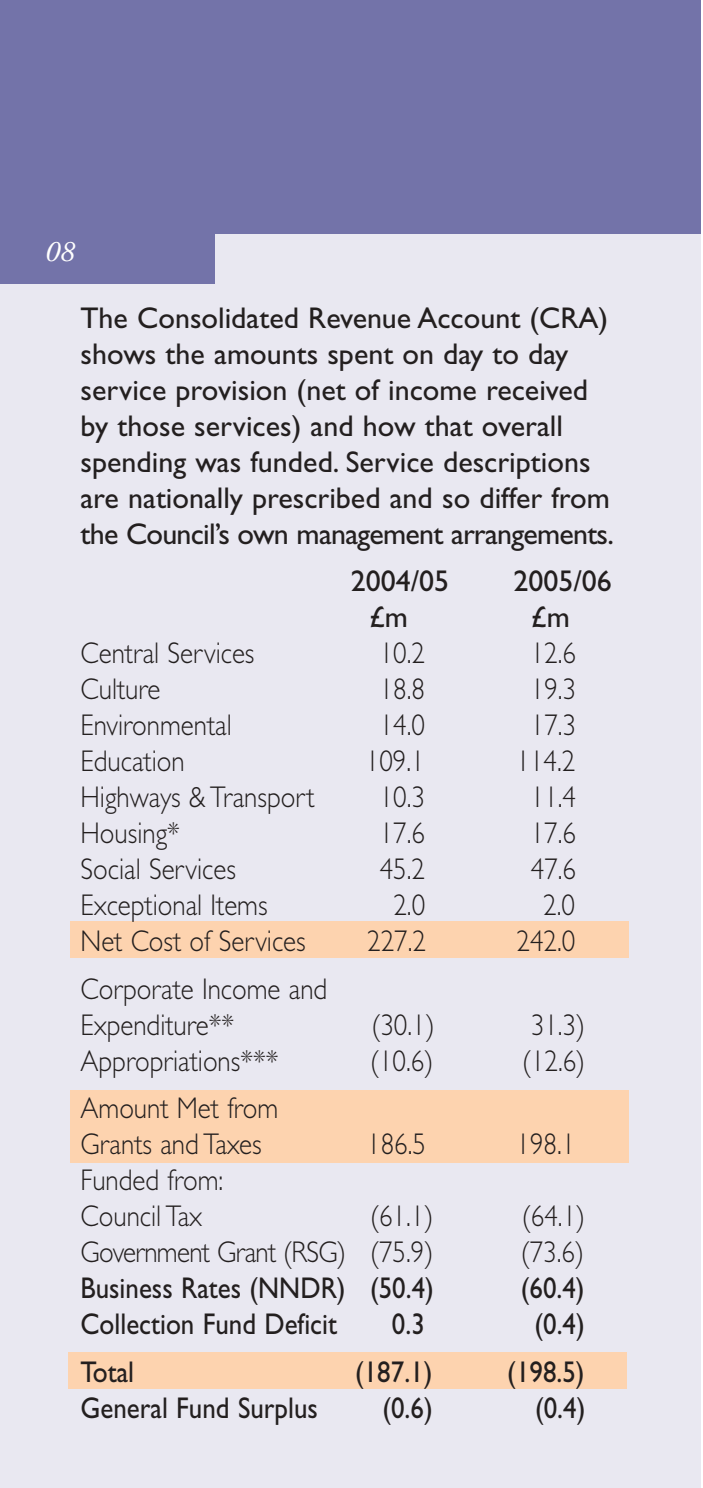
<style>
.page{position:relative;width:703px;height:1488px;background:#fff}
.page>*{position:absolute;margin:0;border:0;box-sizing:border-box;transform-origin:0 0}
.t1{font:300 30px/36px "Gill Sans";color:#231f1f;scale:.9 1}
.t2{font:30px/36px "Gill Sans";color:#231f1f}
.t3{font:30px "Gill Sans";color:#231f1f;scale:.9 1}
.t4{font:300 30px "Gill Sans";letter-spacing:-.025em;color:#231f1f;scale:.9 1}
.t5{font:italic 30px "Adobe Garamond";color:#fff}
</style>
<div class="page">
<div style="left:0;top:222px;width:700px;height:1265px;background:#e9e8f1"></div>
<div style="left:0;top:0;width:700px;height:234px;background:#7373a9"></div>
<div style="left:0;top:227px;width:214px;height:56px;background:#7373a9"></div>
<div style="left:70px;top:921px;width:559px;height:37px;background:#fdd3af"></div>
<div style="left:70px;top:1090px;width:559px;height:72px;background:#fdd3af"></div>
<div style="left:68px;top:1352px;width:558px;height:36px;background:#fdd3af"></div>
<p class="t5" style="left:45px;top:239px;width:31px">08</p>
<p class="t2" style="left:80px;top:303px;width:535px">The Consolidated Revenue Account (CRA) shows the amounts spent on day to day service provision (net of income received by those services) and how that overall spending was funded. Service descriptions are nationally prescribed and so differ from the Council’s own management arrangements.</p>
<p class="t2" style="left:350px;top:566px;width:100px">2004/05</p>
<p class="t2" style="left:513px;top:566px;width:100px">2005/06</p>
<p class="t2" style="left:369px;top:602px;width:41px">£m</p>
<p class="t2" style="left:530px;top:602px;width:41px">£m</p>
<p class="t1" style="left:80px;top:638px;width:195px">Central Services</p>
<p class="t1" style="left:379px;top:638px;width:52px">10.2</p>
<p class="t1" style="left:530px;top:638px;width:52px">12.6</p>
<p class="t1" style="left:80px;top:674px;width:90px">Culture</p>
<p class="t1" style="left:379px;top:674px;width:52px">18.8</p>
<p class="t1" style="left:530px;top:674px;width:52px">19.3</p>
<p class="t1" style="left:80px;top:710px;width:170px">Environmental</p>
<p class="t1" style="left:379px;top:710px;width:52px">14.0</p>
<p class="t1" style="left:530px;top:710px;width:52px">17.3</p>
<p class="t1" style="left:80px;top:746px;width:117px">Education</p>
<p class="t1" style="left:366px;top:746px;width:67px">109.1</p>
<p class="t1" style="left:516px;top:746px;width:67px">114.2</p>
<p class="t1" style="left:80px;top:782px;width:262px">Highways &amp; Transport</p>
<p class="t1" style="left:379px;top:782px;width:52px">10.3</p>
<p class="t1" style="left:530px;top:782px;width:52px">11.4</p>
<p class="t1" style="left:80px;top:818px;width:112px">Housing*</p>
<p class="t1" style="left:379px;top:818px;width:52px">17.6</p>
<p class="t1" style="left:530px;top:818px;width:52px">17.6</p>
<p class="t1" style="left:80px;top:854px;width:174px">Social Services</p>
<p class="t1" style="left:379px;top:854px;width:52px">45.2</p>
<p class="t1" style="left:530px;top:854px;width:52px">47.6</p>
<p class="t1" style="left:80px;top:890px;width:209px">Exceptional Items</p>
<p class="t1" style="left:393px;top:890px;width:37px">2.0</p>
<p class="t1" style="left:543px;top:890px;width:37px">2.0</p>
<p class="t1" style="left:80px;top:926px;width:252px">Net Cost of Services</p>
<p class="t1" style="left:367px;top:926px;width:67px">227.2</p>
<p class="t1" style="left:516px;top:926px;width:67px">242.0</p>
<p class="t1" style="left:80px;top:974px;width:276px">Corporate Income and<br>Expenditure**</p>
<p class="t1" style="left:371px;top:1010px;width:72px">(30.1)</p>
<p class="t1" style="left:530px;top:1010px;width:62px">31.3)</p>
<p class="t1" style="left:80px;top:1046px;width:221px">Appropriations***</p>
<p class="t1" style="left:370px;top:1046px;width:72px">(10.6)</p>
<p class="t1" style="left:522px;top:1046px;width:72px">(12.6)</p>
<p class="t1" style="left:80px;top:1093px;width:221px">Amount Met from<br>Grants and Taxes</p>
<p class="t1" style="left:367px;top:1129px;width:67px">186.5</p>
<p class="t1" style="left:516px;top:1129px;width:67px">198.1</p>
<p class="t1" style="left:80px;top:1165px;width:160px">Funded from:<br>Council Tax</p>
<p class="t1" style="left:370px;top:1201px;width:72px">(61.1)</p>
<p class="t1" style="left:522px;top:1201px;width:72px">(64.1)</p>
<p class="t4" style="left:80px;top:1241px;width:393px">Government Grant (RSG) (75.9)</p>
<p class="t1" style="left:520px;top:1237px;width:72px">(73.6)</p>
<p class="t3" style="left:80px;top:1277px;width:394px">Business Rates (NNDR) (50.4)</p>
<p class="t3" style="left:520px;top:1277px;width:72px">(60.4)</p>
<p class="t3" style="left:80px;top:1313px;width:286px">Collection Fund Deficit</p>
<p class="t3" style="left:392px;top:1313px;width:38px">0.3</p>
<p class="t3" style="left:534px;top:1313px;width:57px">(0.4)</p>
<p class="t3" style="left:80px;top:1361px;width:61px">Total</p>
<p class="t3" style="left:355px;top:1361px;width:87px">(187.1)</p>
<p class="t3" style="left:507px;top:1361px;width:87px">(198.5)</p>
<p class="t3" style="left:80px;top:1397px;width:265px">General Fund Surplus</p>
<p class="t3" style="left:382px;top:1397px;width:57px">(0.6)</p>
<p class="t3" style="left:535px;top:1397px;width:57px">(0.4)</p>
</div>
